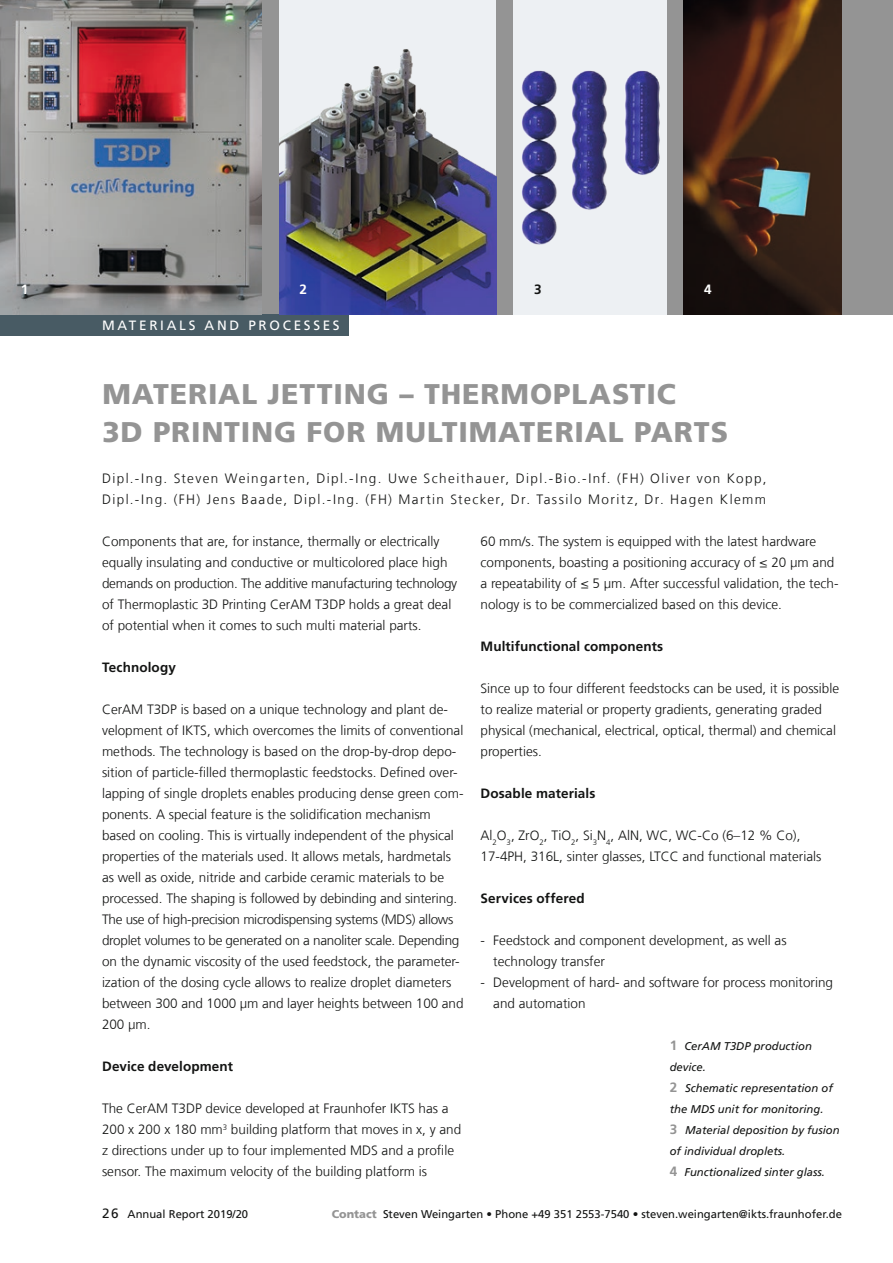
<style>
.page{position:relative;width:893px;height:1263px;background:#fff}
.page>*{position:absolute;margin:0;border:0;box-sizing:border-box;transform-origin:0 0}
.t1{font:900 28.5px/37.5px "Frutiger LT Com";letter-spacing:.03em;color:#949494}
.t2{font:300 13.5px/21px "Frutiger LT Com";color:#131413}
.t3{font:300 13.5px/21px "Frutiger LT Com";letter-spacing:.105em;color:#131413}
.t4{font:700 13.5px "Frutiger LT Com";letter-spacing:.01em;color:#131413}
.t5{font:13.5px "Frutiger LT Com";letter-spacing:.2em;color:#fff}
.t6{font:700 13.5px "Frutiger LT Com";color:#fff}
.t7{font:italic 11.25px/21px "Frutiger LT Com";color:#131413}
.t8{font:11.25px "Frutiger LT Com";color:#131413}
.s1{font-weight:700;font-style:normal;font-size:13.5px;color:#949494}
.s2{font-size:13.5px}
.s3{font-weight:900;color:#949494}
</style>
<div class="page">
<div style="left:0;top:0;width:893px;height:315px;background:#949494"></div>
<div style="left:0;top:315px;width:349px;height:21px;background:#485b64"></div>
<img style="left:683px;top:0;width:159px;height:315px">
<img style="left:0;top:0;width:262px;height:315px">
<div style="left:279px;top:0;width:217px;height:315px;background:#edf0f3"></div>
<img style="left:279px;top:49px;width:217px;height:266px">
<div style="left:513px;top:0;width:153px;height:315px;background:#edf0f3"></div>
<img style="left:522px;top:70px;width:138px;height:175px">
<p class="t6" style="left:21px;top:281px;width:9px">1</p>
<p class="t6" style="left:300px;top:281px;width:9px">2</p>
<p class="t4" style="left:534px;top:281px;width:9px">3</p>
<p class="t6" style="left:704px;top:281px;width:9px">4</p>
<p class="t5" style="left:102px;top:318px;width:239px">MATERIALS AND PROCESSES</p>
<h1 class="t1" style="left:102px;top:375px;width:627px">MATERIAL JETTING – THERMOPLASTIC<br>3D PRINTING FOR MULTIMATERIAL PARTS</h1>
<p class="t3" style="left:102px;top:468px;width:666px">Dipl.-Ing. Steven Weingarten, Dipl.-Ing. Uwe Scheithauer, Dipl.-Bio.-Inf. (FH) Oliver von Kopp,<br>Dipl.-Ing. (FH) Jens Baade, Dipl.-Ing. (FH) Martin Stecker, Dr. Tassilo Moritz, Dr. Hagen Klemm</p>
<p class="t2" style="left:102px;top:531px;width:357px">Components that are, for instance, thermally or electrically equally insulating and conductive or multicolored place high demands on production. The additive manufacturing technology of Thermoplastic 3D Printing CerAM T3DP holds a great deal of potential when it comes to such multi material parts.</p>
<p class="t4" style="left:102px;top:659px;width:75px">Technology</p>
<p class="t2" style="left:102px;top:699px;width:363px">CerAM T3DP is based on a unique technology and plant de&shy;velopment of IKTS, which overcomes the limits of conventional methods. The technology is based on the drop-by-drop depo&shy;sition of particle-filled thermoplastic feedstocks. Defined over&shy;lapping of single droplets enables producing dense green com&shy;ponents. A special feature is the solidification mechanism based on cooling. This is virtually independent of the physical properties of the materials used. It allows metals, hardmetals as well as oxide, nitride and carbide ceramic materials to be processed. The shaping is followed by debinding and sintering.<br>The use of high-precision microdispensing systems (MDS) allows droplet volumes to be generated on a nanoliter scale. Depending on the dynamic viscosity of the used feedstock, the parameter&shy;ization of the dosing cycle allows to realize droplet diameters between 300 and 1000 µm and layer heights between 100 and 200 µm.</p>
<p class="t4" style="left:102px;top:1058px;width:133px">Device development</p>
<p class="t2" style="left:102px;top:1098px;width:361px">The CerAM T3DP device developed at Fraunhofer IKTS has a 200 x 200 x 180 mm<sup>3</sup> building platform that moves in x, y and z directions under up to four implemented MDS and a profile sensor. The maximum velocity of the building platform is</p>
<p class="t2" style="left:480px;top:531px;width:360px">60 mm/s. The system is equipped with the latest hardware components, boasting a positioning accuracy of ≤ 20 µm and a repeatability of ≤ 5 µm. After successful validation, the tech&shy;nology is to be commercialized based on this device.</p>
<p class="t4" style="left:480px;top:638px;width:184px">Multifunctional components</p>
<p class="t2" style="left:480px;top:678px;width:360px">Since up to four different feedstocks can be used, it is possible to realize material or property gradients, generating graded physical (mechanical, electrical, optical, thermal) and chemical properties.</p>
<p class="t4" style="left:480px;top:785px;width:116px">Dosable materials</p>
<p class="t2" style="left:480px;top:825px;width:342px">Al<sub>2</sub>O<sub>3</sub>, ZrO<sub>2</sub>, TiO<sub>2</sub>, Si<sub>3</sub>N<sub>4</sub>, AlN, WC, WC-Co (6–12 % Co),<br>17-4PH, 316L, sinter glasses, LTCC and functional materials</p>
<p class="t4" style="left:480px;top:890px;width:106px">Services offered</p>
<p class="t2" style="left:493px;top:930px;width:295px;text-indent:-13px">- Feedstock and component development, as well as technology transfer</p>
<p class="t2" style="left:493px;top:972px;width:341px;text-indent:-13px">- Development of hard- and software for process monitoring and automation</p>
<p class="t7" style="left:670px;top:1036px;width:171px"><span class="s1">1</span> CerAM T3DP production device.<br><span class="s1">2</span> Schematic representation of the MDS unit for monitoring.<br><span class="s1">3</span> Material deposition by fusion of individual droplets.<br><span class="s1">4</span> Functionalized sinter glass.</p>
<p class="t8" style="left:102px;top:1207px;width:148px"><span class="s2">26</span> Annual Report 2019/20</p>
<p class="t8" style="left:332px;top:1207px;width:512px"><span class="s3">Contact</span> Steven Weingarten • Phone +49 351 2553-7540 • steven.weingarten@ikts.fraunhofer.de</p>
</div>
